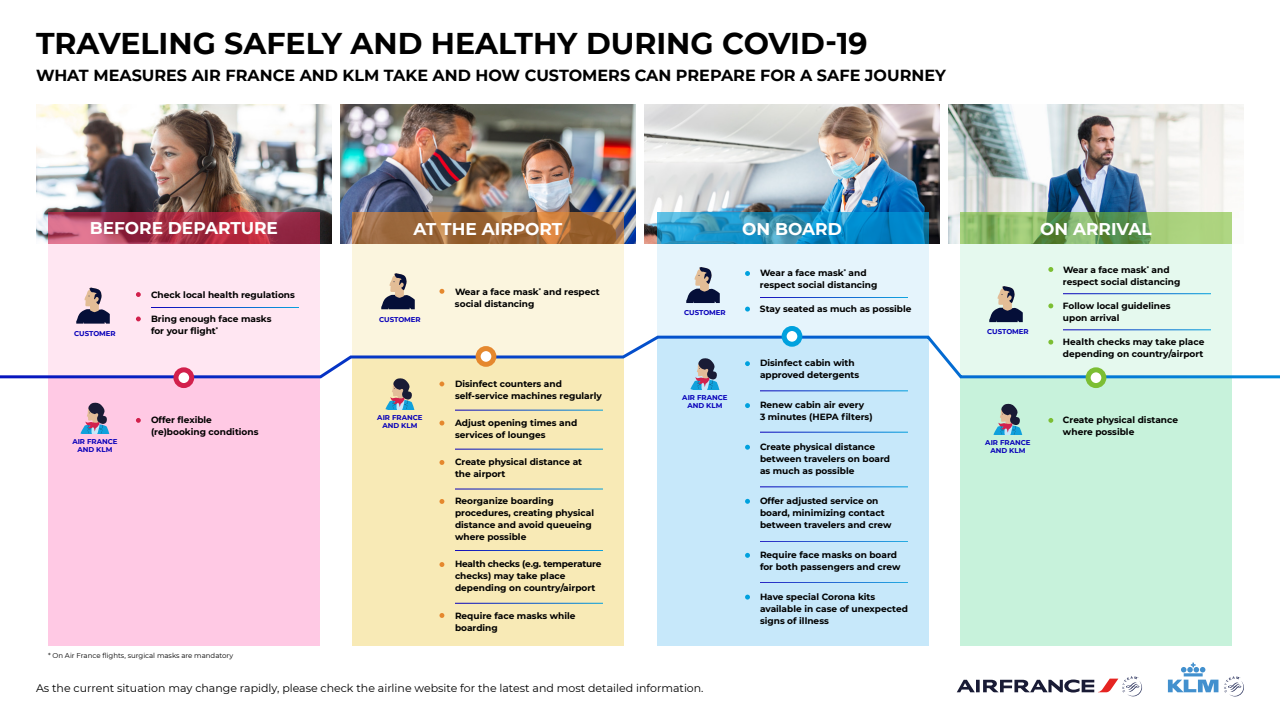
<style>
.page{position:relative;width:1280px;height:720px;background:#fff}
.page>*{position:absolute;margin:0;border:0;box-sizing:border-box;transform-origin:0 0}
.t1{font:700 30px "Montserrat";color:#000}
.t2{font:700 17px "Montserrat";color:#fff}
.t3{font:700 16px "Montserrat";color:#000}
.t4{font:11px "Montserrat";color:#000}
.t5{font:700 9px/12px "Montserrat";color:#000}
.t6{font:700 7px/8px "Montserrat";color:#0800b9;text-align:center}
.t7{font:7px "Montserrat";color:#000}
</style>
<div class="page">
<div style="left:960px;top:377px;width:272px;height:269px;background:#c7f2db"></div>
<div style="left:960px;top:244px;width:272px;height:133px;background:#e5f9ee"></div>
<div style="left:657px;top:244px;width:272px;height:98px;background:#e5f4fc"></div>
<svg style="left:1224px;top:676px;width:20px;height:20px"></svg>
<svg style="left:1168px;top:663px;width:50px;height:29px"></svg>
<svg style="left:957px;top:676px;width:185px;height:20px"></svg>
<div style="left:657px;top:336px;width:272px;height:310px;background:#c7e8fa"></div>
<svg style="left:690px;top:380px;width:29px;height:9px"></svg>
<svg style="left:745px;top:403px;width:5px;height:5px"></svg>
<svg style="left:745px;top:445px;width:5px;height:5px"></svg>
<svg style="left:745px;top:553px;width:5px;height:5px"></svg>
<svg style="left:745px;top:595px;width:5px;height:5px"></svg>
<svg style="left:745px;top:499px;width:5px;height:5px"></svg>
<hr style="left:760px;top:391px;width:148px;height:1px;background:#fff">
<hr style="left:760px;top:541px;width:148px;height:1px;background:#fff">
<hr style="left:760px;top:583px;width:148px;height:1px;background:#fff">
<hr style="left:760px;top:432px;width:148px;height:1px;background:#fff">
<hr style="left:760px;top:487px;width:148px;height:1px;background:#fff">
<div style="left:352px;top:244px;width:272px;height:112px;background:#fbf5de"></div>
<svg style="left:381px;top:273px;width:34px;height:36px"></svg>
<svg style="left:439px;top:289px;width:5px;height:5px"></svg>
<div style="left:352px;top:357px;width:272px;height:289px;background:#f8eab6"></div>
<svg style="left:385px;top:380px;width:29px;height:29px"></svg>
<svg style="left:439px;top:382px;width:5px;height:4px"></svg>
<svg style="left:439px;top:421px;width:5px;height:5px"></svg>
<svg style="left:439px;top:460px;width:5px;height:5px"></svg>
<svg style="left:439px;top:499px;width:5px;height:5px"></svg>
<svg style="left:439px;top:562px;width:5px;height:5px"></svg>
<hr style="left:455px;top:410px;width:148px;height:1px;background:#fff">
<hr style="left:455px;top:449px;width:148px;height:1px;background:#fff">
<hr style="left:455px;top:489px;width:148px;height:1px;background:#fff">
<hr style="left:455px;top:550px;width:148px;height:1px;background:#fff">
<svg style="left:993px;top:404px;width:30px;height:31px"></svg>
<svg style="left:989px;top:286px;width:34px;height:36px"></svg>
<img style="left:36px;top:105px;width:296px;height:138px">
<img style="left:948px;top:105px;width:296px;height:138px">
<img style="left:340px;top:105px;width:296px;height:138px">
<img style="left:644px;top:105px;width:296px;height:138px">
<svg style="left:352px;top:212px;width:272px;height:31px;background:#a56d3c"></svg>
<svg style="left:657px;top:212px;width:272px;height:31px;background:#1c90c3"></svg>
<svg style="left:960px;top:212px;width:272px;height:32px;background:#87b668"></svg>
<svg style="left:48px;top:212px;width:272px;height:32px;background:#ac3851"></svg>
<div style="left:48px;top:377px;width:272px;height:269px;background:#ffc9e4"></div>
<svg style="left:80px;top:402px;width:29px;height:31px"></svg>
<svg style="left:136px;top:418px;width:5px;height:5px"></svg>
<svg style="left:1048px;top:267px;width:5px;height:5px"></svg>
<svg style="left:1048px;top:303px;width:5px;height:5px"></svg>
<svg style="left:686px;top:267px;width:34px;height:36px"></svg>
<svg style="left:745px;top:271px;width:5px;height:5px"></svg>
<svg style="left:745px;top:307px;width:5px;height:5px"></svg>
<div style="left:48px;top:244px;width:272px;height:133px;background:#ffe6f2"></div>
<svg style="left:76px;top:287px;width:34px;height:37px"></svg>
<svg style="left:136px;top:292px;width:5px;height:5px"></svg>
<svg style="left:136px;top:317px;width:5px;height:4px"></svg>
<hr style="left:151px;top:307px;width:148px;height:1px;background:#fff">
<hr style="left:1063px;top:330px;width:148px;height:1px;background:#fff">
<hr style="left:1063px;top:294px;width:148px;height:1px;background:#fff">
<svg style="left:0;top:334px;width:1280px;height:46px"></svg>
<div style="left:1088px;top:370px;width:16px;height:16px;background:#fff;border-radius:50%"></div>
<div style="left:1086px;top:367px;width:20px;height:21px;border:5px solid #7cbe33;border-radius:50%"></div>
<div style="left:478px;top:349px;width:16px;height:15px;background:#fff;border-radius:50%"></div>
<div style="left:476px;top:346px;width:20px;height:21px;border:5px solid #e5882e;border-radius:50%"></div>
<div style="left:176px;top:370px;width:16px;height:16px;background:#fff;border-radius:50%"></div>
<div style="left:173px;top:367px;width:21px;height:21px;border:5px solid #d2204c;border-radius:50%"></div>
<div style="left:784px;top:328px;width:16px;height:16px;background:#fff;border-radius:50%"></div>
<div style="left:782px;top:326px;width:20px;height:21px;border:5px solid #00a1de;border-radius:50%"></div>
<svg style="left:1048px;top:418px;width:5px;height:5px"></svg>
<hr style="left:760px;top:297px;width:148px;height:1px;background:#fff">
<svg style="left:439px;top:613px;width:5px;height:5px"></svg>
<hr style="left:455px;top:603px;width:148px;height:1px;background:#fff">
<h1 class="t1" style="left:36px;top:22px;width:833px">TRAVELING SAFELY AND HEALTHY DURING COVID-19</h1>
<h3 class="t3" style="left:36px;top:64px;width:911px">WHAT MEASURES AIR FRANCE AND KLM TAKE AND HOW CUSTOMERS CAN PREPARE FOR A SAFE JOURNEY</h3>
<h2 class="t2" style="left:90px;top:216px;width:190px">BEFORE DEPARTURE</h2>
<h2 class="t2" style="left:414px;top:216px;width:150px">AT THE AIRPORT</h2>
<h2 class="t2" style="left:742px;top:217px;width:101px">ON BOARD</h2>
<h2 class="t2" style="left:1040px;top:217px;width:113px">ON ARRIVAL</h2>
<p class="t6" style="left:74px;top:329px;width:43px">CUSTOMER</p>
<p class="t6" style="left:72px;top:437px;width:47px">AIR FRANCE<br>AND KLM</p>
<p class="t5" style="left:151px;top:288px;width:145px">Check local health regulations</p>
<p class="t5" style="left:151px;top:312px;width:122px">Bring enough face masks for your flight<sup>*</sup></p>
<p class="t5" style="left:151px;top:413px;width:109px">Offer flexible (re)booking conditions</p>
<p class="t6" style="left:379px;top:315px;width:43px">CUSTOMER</p>
<p class="t6" style="left:377px;top:413px;width:47px">AIR FRANCE<br>AND KLM</p>
<p class="t5" style="left:455px;top:285px;width:146px">Wear a face mask<sup>*</sup> and respect social distancing</p>
<p class="t5" style="left:455px;top:378px;width:148px">Disinfect counters and self-service machines regularly</p>
<p class="t5" style="left:455px;top:417px;width:124px">Adjust opening times and services of lounges</p>
<p class="t5" style="left:455px;top:456px;width:129px">Create physical distance at the airport</p>
<p class="t5" style="left:455px;top:495px;width:141px">Reorganize boarding procedures, creating physical distance and avoid queueing where possible</p>
<p class="t5" style="left:455px;top:558px;width:148px">Health checks (e.g. temperature checks) may take place depending on country/airport</p>
<p class="t5" style="left:455px;top:610px;width:122px">Require face masks while boarding</p>
<p class="t6" style="left:684px;top:309px;width:43px">CUSTOMER</p>
<p class="t6" style="left:682px;top:393px;width:47px">AIR FRANCE<br>AND KLM</p>
<p class="t7" style="left:48px;top:651px;width:187px">* On Air France flights, surgical masks are mandatory</p>
<p class="t4" style="left:36px;top:681px;width:669px">As the current situation may change rapidly, please check the airline website for the latest and most detailed information.</p>
<p class="t5" style="left:760px;top:267px;width:119px">Wear a face mask<sup>*</sup> and respect social distancing</p>
<p class="t5" style="left:760px;top:303px;width:153px">Stay seated as much as possible</p>
<p class="t5" style="left:760px;top:357px;width:101px">Disinfect cabin with approved detergents</p>
<p class="t5" style="left:760px;top:399px;width:114px">Renew cabin air every<br>3 minutes (HEPA filters)</p>
<p class="t5" style="left:760px;top:441px;width:132px">Create physical distance between travelers on board as much as possible</p>
<p class="t5" style="left:760px;top:495px;width:133px">Offer adjusted service on board, minimizing contact between travelers and crew</p>
<p class="t5" style="left:760px;top:549px;width:142px">Require face masks on board for both passengers and crew</p>
<p class="t5" style="left:760px;top:591px;width:149px">Have special Corona kits available in case of unexpected signs of illness</p>
<p class="t6" style="left:987px;top:328px;width:43px">CUSTOMER</p>
<p class="t6" style="left:985px;top:438px;width:47px">AIR FRANCE<br>AND KLM</p>
<p class="t5" style="left:1063px;top:263px;width:119px">Wear a face mask<sup>*</sup> and respect social distancing</p>
<p class="t5" style="left:1063px;top:299px;width:109px">Follow local guidelines upon arrival</p>
<p class="t5" style="left:1063px;top:335px;width:143px">Health checks may take place depending on country/airport</p>
<p class="t5" style="left:1063px;top:413px;width:117px">Create physical distance where possible</p>
</div>
